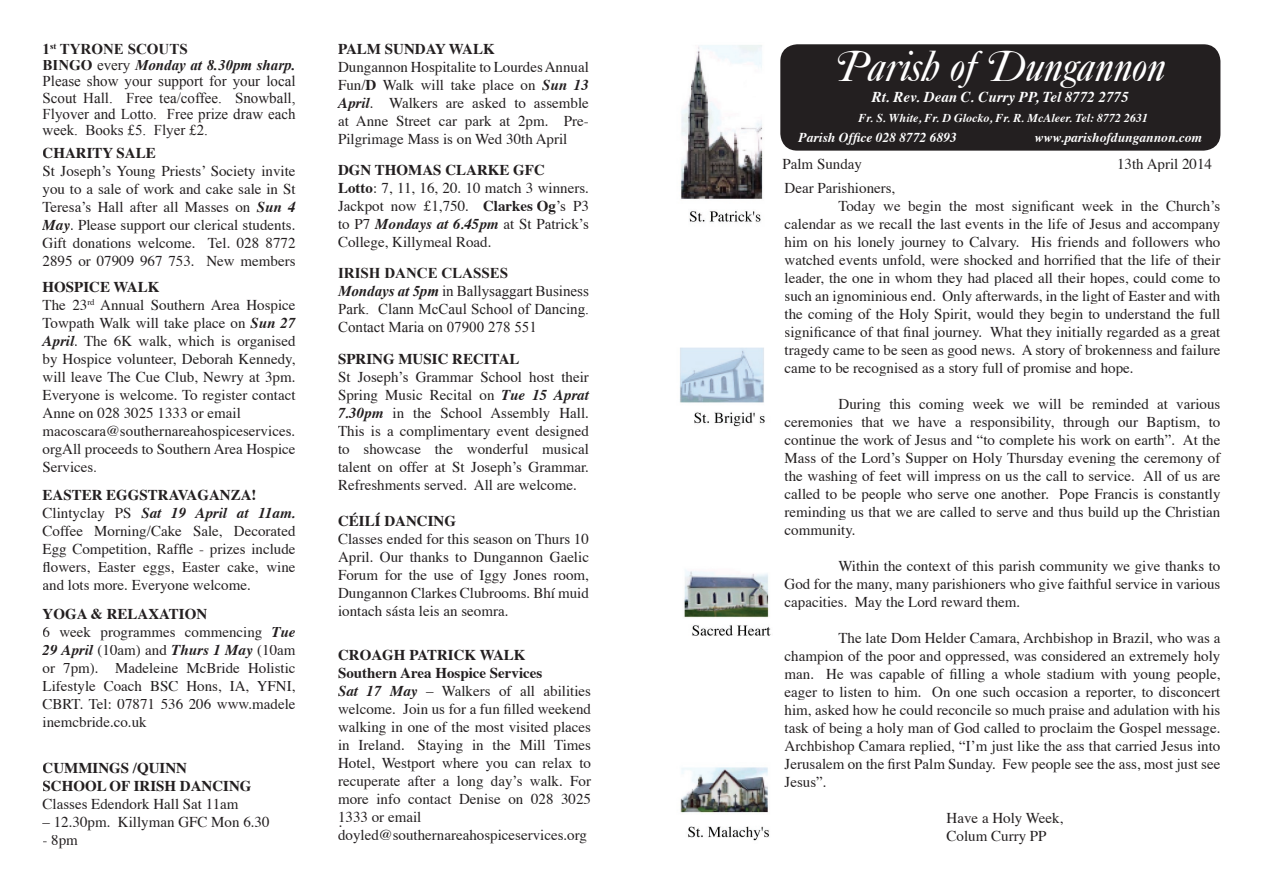
<style>
.page{position:relative;width:1263px;height:893px;background:#fff}
.page>*{position:absolute;margin:0;border:0;box-sizing:border-box;transform-origin:0 0}
.t1{font:italic 45.15px "Caslon No 540 Swa D";color:#fff}
.t2{font:15px/18px "Times";color:#231f20;text-align:justify}
.t3{font:15px/16.2px "Times New Roman";color:#231f20}
.t4{font:700 15px/18px "Times";color:#231f20}
.t5{font:italic 700 15px "Times";color:#fff}
.t6{font:italic 700 13.5px "Times";color:#fff}
.t7{font:italic 700 12px "Times";color:#fff}
.s1{font-weight:700}
.s2{font-weight:700;font-style:italic}
.s3{font-size:13.5px}
</style>
<div class="page">
<div style="left:780px;top:44px;width:440px;height:107px;background:#231f20;border-radius:17px"></div>
<img style="left:679px;top:45px;width:92px;height:796px">
<p class="t3" style="left:43px;top:41px;width:255px"><span class="s1">1</span><sup>st</sup> <span class="s1">TYRONE SCOUTS<br>BINGO</span> every <span class="s2">Monday at 8.30pm sharp.<br></span>Please show your support for your local<br>Scout Hall. Free tea/coffee. Snowball,<br>Flyover and Lotto. Free prize draw each week. Books £5. Flyer £2.</p>
<p class="t4" style="left:43px;top:142px;width:115px">CHARITY SALE</p>
<p class="t2" style="left:43px;top:160px;width:255px">St Joseph’s Young Priests’ Society invite you to a sale of work and cake sale in St Teresa’s Hall after all Masses on <span class="s2">Sun 4<br>May</span>. Please support our clerical students.<br>Gift donations welcome. Tel. 028 8772<br>2895 or 07909 967 753. New members</p>
<p class="t2" style="left:43px;top:277px;width:255px;text-align:left"><span class="s1">HOSPICE WALK<br></span>The 23<sup>rd</sup> Annual Southern Area Hospice Towpath Walk will take place on <span class="s2">Sun 27<br>April</span>. The 6K walk, which is organised by Hospice volunteer, Deborah Kennedy, will leave The Cue Club, Newry at 3pm.<br>Everyone is welcome. To register contact Anne on 028 3025 1333 or email macoscara@southernareahospiceservices. orgAll proceeds to Southern Area Hospice Services<span class="s3">.</span></p>
<p class="t2" style="left:43px;top:485px;width:255px;text-align:left"><span class="s1">EASTER EGGSTRAVAGANZA!<br></span>Clintyclay PS <span class="s2">Sat 19 April at 11am.<br></span>Coffee Morning/Cake Sale, Decorated Egg Competition, Raffle - prizes include flowers, Easter eggs, Easter cake, wine and lots more. Everyone welcome.</p>
<p class="t2" style="left:43px;top:604px;width:255px;text-align:left"><span class="s1">YOGA &amp; RELAXATION<br></span>6 week programmes commencing <span class="s2">Tue<br>29 April</span> (10am) and <span class="s2">Thurs 1 May</span> (10am or 7pm). Madeleine McBride Holistic<br>Lifestyle Coach BSC Hons, IA, YFNI,<br>CBRT. Tel: 07871 536 206 www.madele inemcbride.co.uk</p>
<p class="t4" style="left:43px;top:757px;width:211px">CUMMINGS /QUINN<br>SCHOOL OF IRISH DANCING</p>
<p class="t2" style="left:43px;top:794px;width:198px">Classes Edendork Hall Sat 11am</p>
<p class="t2" style="left:43px;top:812px;width:229px">– 12.30pm. Killyman GFC Mon 6.30</p>
<p class="t2" style="left:43px;top:830px;width:37px">- 8pm</p>
<p class="t4" style="left:338px;top:38px;width:158px">PALM SUNDAY WALK</p>
<p class="t2" style="left:338px;top:56px;width:252px">Dungannon Hospitalite to Lourdes Annual Fun/<span class="s1">D</span> Walk will take place on <span class="s2">Sun 13<br>April</span>. Walkers are asked to assemble at Anne Street car park at 2pm. Pre-Pilgrimage Mass is on Wed 30th April</p>
<p class="t2" style="left:338px;top:160px;width:252px;text-align:left"><span class="s1">DGN THOMAS CLARKE GFC<br>Lotto</span>: 7, 11, 16, 20. 10 match 3 winners.<br>Jackpot now £1,750. <span class="s1">Clarkes Og</span>’s P3 to P7 <span class="s2">Mondays at 6.45pm</span> at St Patrick’s<br>College, Killymeal Road.</p>
<p class="t3" style="left:338px;top:264px;width:252px;line-height:18px"><span class="s1">IRISH DANCE CLASSES<br></span><span class="s2">Mondays at 5pm</span> in Ballysaggart Business<br>Park. Clann McCaul School of Dancing.<br>Contact Maria on 07900 278 551</p>
<p class="t4" style="left:338px;top:349px;width:183px">SPRING MUSIC RECITAL</p>
<p class="t2" style="left:338px;top:367px;width:252px">St Joseph’s Grammar School host their Spring Music Recital on <span class="s2">Tue 15 Aprat 7.30pm</span> in the School Assembly Hall.<br>This is a complimentary event designed to showcase the wonderful musical talent on offer at St Joseph’s Grammar.<br>Refreshments served. All are welcome.</p>
<p class="t4" style="left:338px;top:510px;width:119px">CÉILÍ DANCING</p>
<p class="t2" style="left:338px;top:528px;width:252px">Classes ended for this season on Thurs 10<br>April. Our thanks to Dungannon Gaelic Forum for the use of Iggy Jones room, Dungannon Clarkes Clubrooms. Bhí muid iontach sásta leis an seomra.</p>
<p class="t2" style="left:338px;top:644px;width:255px;text-align:left"><span class="s1">CROAGH PATRICK WALK<br>Southern Area Hospice Services<br></span><span class="s2">Sat 17 May</span> – Walkers of all abilities welcome. Join us for a fun filled weekend walking in one of the most visited places in Ireland. Staying in the Mill Times Hotel, Westport where you can relax to recuperate after a long day’s walk. For more info contact Denise on 028 3025<br>1333 or email doyled@southernareahospiceservices.org</p>
<p class="t2" style="left:339px;top:812px;width:5px">.</p>
<h1 class="t1" style="left:835px;top:43px;width:332px">Parish of Dungannon</h1>
<p class="t5" style="left:872px;top:82px;width:258px">Rt. Rev. Dean C. Curry PP, Tel 8772 2775</p>
<p class="t7" style="left:858px;top:107px;width:291px">Fr. S. White, Fr. D Glocko, Fr. R. McAleer. Tel: 8772 2631</p>
<p class="t6" style="left:799px;top:125px;width:160px">Parish Office 028 8772 6893</p>
<p class="t6" style="left:1034px;top:125px;width:169px">www.parishofdungannon.com</p>
<p class="t2" style="left:782px;top:153px;width:81px">Palm Sunday</p>
<p class="t2" style="left:1117px;top:153px;width:97px">13th April 2014</p>
<p class="t2" style="left:784px;top:177px;width:112px">Dear Parishioners,</p>
<p class="t2" style="left:838px;top:195px;width:384px">Today we begin the most significant week in the Church’s</p>
<p class="t2" style="left:784px;top:213px;width:437px">calendar as we recall the last events in the life of Jesus and accompany</p>
<p class="t2" style="left:784px;top:231px;width:437px">him on his lonely journey to Calvary. His friends and followers who</p>
<p class="t2" style="left:784px;top:249px;width:437px">watched events unfold, were shocked and horrified that the life of their</p>
<p class="t2" style="left:784px;top:267px;width:437px">leader, the one in whom they had placed all their hopes, could come to</p>
<p class="t2" style="left:784px;top:285px;width:437px">such an ignominious end. Only afterwards, in the light of Easter and with</p>
<p class="t2" style="left:784px;top:303px;width:437px">the coming of the Holy Spirit, would they begin to understand the full</p>
<p class="t2" style="left:784px;top:321px;width:437px">significance of that final journey. What they initially regarded as a great</p>
<p class="t2" style="left:784px;top:339px;width:437px">tragedy came to be seen as good news. A story of brokenness and failure</p>
<p class="t2" style="left:784px;top:357px;width:351px">came to be recognised as a story full of promise and hope.</p>
<p class="t2" style="left:784px;top:393px;width:437px;text-indent:54px">During this coming week we will be reminded at various ceremonies that we have a responsibility, through our Baptism, to continue the work of Jesus and “to complete his work on earth”. At the Mass of the Lord’s Supper on Holy Thursday evening the ceremony of the washing of feet will impress on us the call to service. All of us are called to be people who serve one another. Pope Francis is constantly reminding us that we are called to serve and thus build up the Christian community.</p>
<p class="t2" style="left:784px;top:555px;width:437px;text-indent:54px">Within the context of this parish community we give thanks to God for the many, many parishioners who give faithful service in various capacities. May the Lord reward them.</p>
<p class="t2" style="left:784px;top:627px;width:437px;text-indent:54px">The late Dom Helder Camara, Archbishop in Brazil, who was a champion of the poor and oppressed, was considered an extremely holy man. He was capable of filling a whole stadium with young people, eager to listen to him. On one such occasion a reporter, to disconcert him, asked how he could reconcile so much praise and adulation with his task of being a holy man of God called to proclaim the Gospel message.<br>Archbishop Camara replied, “I’m just like the ass that carried Jesus into Jerusalem on the first Palm Sunday. Few people see the ass, most just see Jesus”.</p>
<p class="t2" style="left:946px;top:807px;width:118px">Have a Holy Week,<br>Colum Curry PP</p>
</div>
